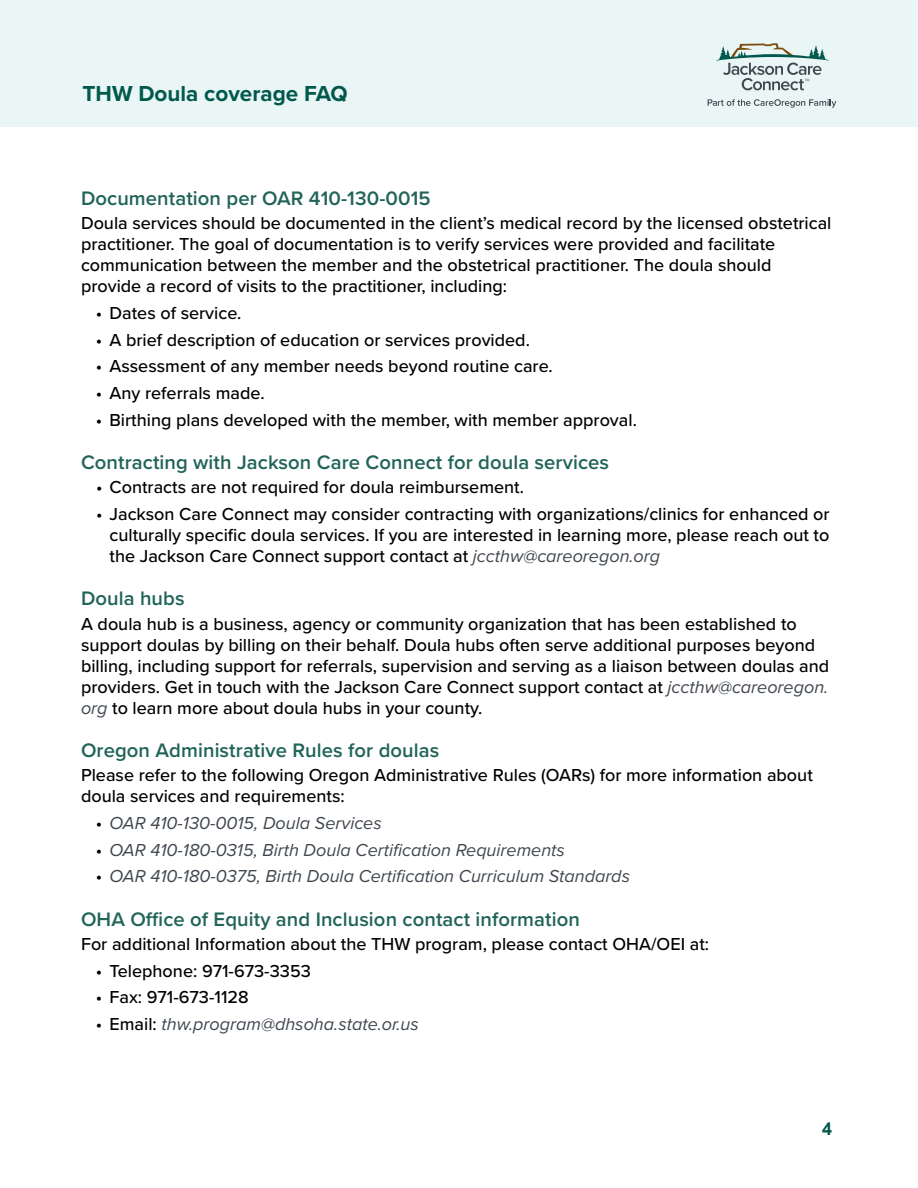
<style>
.page{position:relative;width:918px;height:1188px;background:#fff}
.page>*{position:absolute;margin:0;border:0;box-sizing:border-box;transform-origin:0 0}
.t1{font:700 22.5px "Proxima Nova";color:#00594c}
.t2{font:600 20.25px "Proxima Nova";letter-spacing:.005em;color:#216458}
.t3{font:500 18px/21px "Proxima Nova";color:#000}
.t4{font:italic 18px "Proxima Nova";color:#40474f}
.t5{font:700 18px "Arial";color:#00594c}
.s1{font-weight:400;font-style:italic;color:#40474f}
.s2{font-weight:500;font-style:normal;color:#000}
</style>
<div class="page">
<div style="left:0;top:0;width:918px;height:127px;background:#eaf6f6"></div>
<svg style="left:716px;top:43px;width:113px;height:47px"></svg>
<svg style="left:708px;top:99px;width:128px;height:9px"></svg>
<p class="t1" style="left:82px;top:77px;width:267px">THW Doula coverage FAQ</p>
<p class="t2" style="left:81px;top:183px;width:351px">Documentation per OAR 410-130-0015</p>
<p class="t3" style="left:81px;top:212px;width:752px">Doula services should be documented in the client’s medical record by the licensed obstetrical practitioner. The goal of documentation is to verify services were provided and facilitate communication between the member and the obstetrical practitioner. The doula should provide a record of visits to the practitioner, including:</p>
<p class="t3" style="left:96px;top:302px;width:147px">• Dates of service.</p>
<p class="t3" style="left:96px;top:328px;width:435px">• A brief description of education or services provided.</p>
<p class="t3" style="left:96px;top:355px;width:458px">• Assessment of any member needs beyond routine care.</p>
<p class="t3" style="left:96px;top:382px;width:170px">• Any referrals made.</p>
<p class="t3" style="left:96px;top:408px;width:543px">• Birthing plans developed with the member, with member approval.</p>
<p class="t2" style="left:81px;top:447px;width:530px">Contracting with Jackson Care Connect for doula services</p>
<p class="t3" style="left:96px;top:476px;width:430px">• Contracts are not required for doula reimbursement.</p>
<p class="t3" style="left:110px;top:503px;width:722px;text-align:justify;text-indent:-14px">• Jackson Care Connect may consider contracting with organizations/clinics for enhanced or culturally specific doula services. If you are interested in learning more, please reach out to the Jackson Care Connect support contact at <span class="s1">jccthw@careoregon.org</span></p>
<p class="t2" style="left:81px;top:584px;width:105px">Doula hubs</p>
<p class="t3" style="left:81px;top:613px;width:750px">A doula hub is a business, agency or community organization that has been established to support doulas by billing on their behalf. Doula hubs often serve additional purposes beyond billing, including support for referrals, supervision and serving as a liaison between doulas and providers. Get in touch with the Jackson Care Connect support contact at <span class="s1">jccthw@careoregon. org</span> to learn more about doula hubs in your county.</p>
<p class="t2" style="left:81px;top:735px;width:360px">Oregon Administrative Rules for doulas</p>
<p class="t3" style="left:81px;top:764px;width:733px">Please refer to the following Oregon Administrative Rules (OARs) for more information about doula services and requirements:</p>
<p class="t4" style="left:96px;top:810px;width:287px"><span class="s2">•</span> OAR 410-130-0015, Doula Services</p>
<p class="t4" style="left:96px;top:836px;width:470px"><span class="s2">•</span> OAR 410-180-0315, Birth Doula Certification Requirements</p>
<p class="t4" style="left:96px;top:863px;width:536px"><span class="s2">•</span> OAR 410-180-0375, Birth Doula Certification Curriculum Standards</p>
<p class="t2" style="left:81px;top:904px;width:500px">OHA Office of Equity and Inclusion contact information</p>
<p class="t3" style="left:81px;top:933px;width:630px">For additional Information about the THW program, please contact OHA/OEI at:</p>
<p class="t3" style="left:96px;top:960px;width:216px">• Telephone: 971-673-3353</p>
<p class="t3" style="left:96px;top:986px;width:154px">• Fax: 971-673-1128</p>
<p class="t4" style="left:96px;top:1011px;width:324px"><span class="s2">• Email:</span> thw.program@dhsoha.state.or.us</p>
<p class="t5" style="left:822px;top:1117px;width:12px">4</p>
</div>
